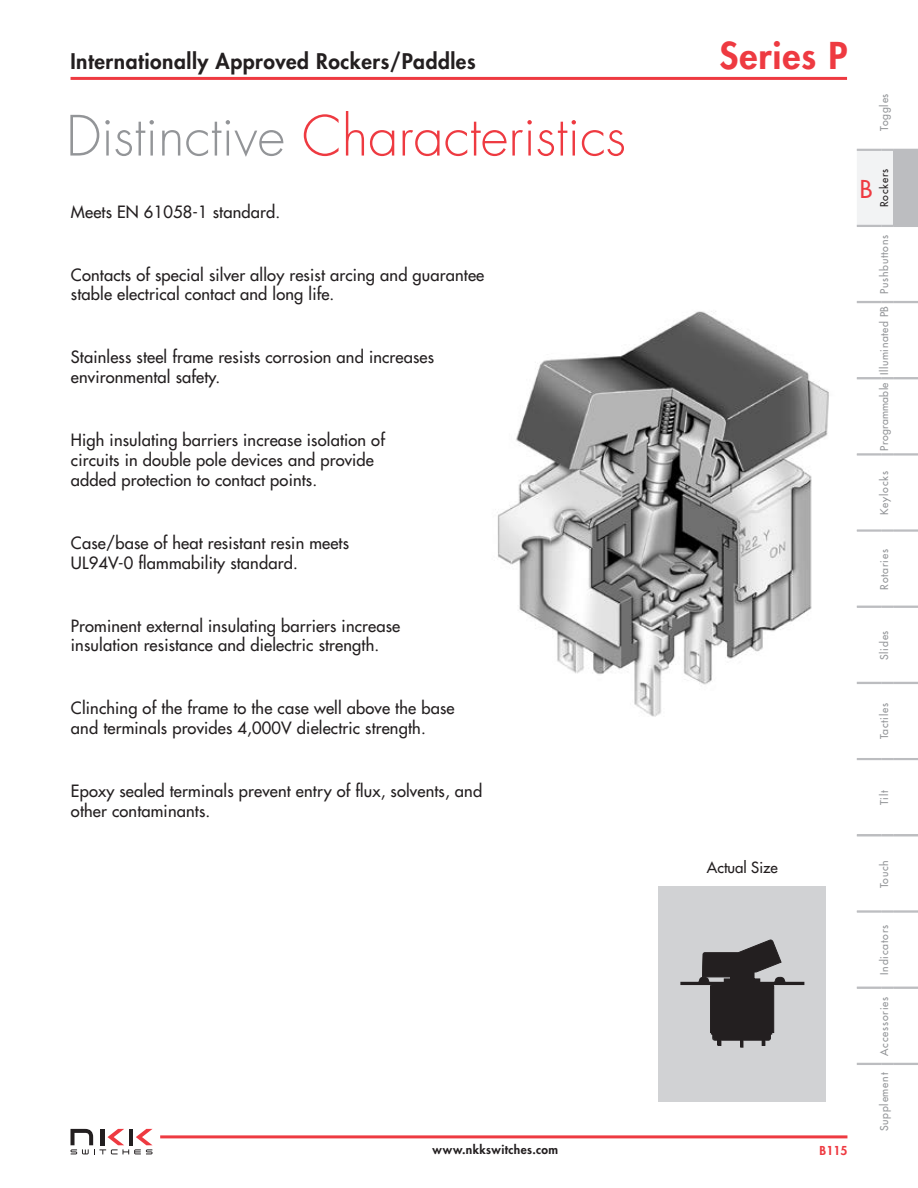
<style>
.page{position:relative;width:918px;height:1188px;background:#fff}
.page>*{position:absolute;margin:0;border:0;box-sizing:border-box;transform-origin:0 0}
.t1{font:300 54px "Futura Std";color:#ee3a41}
.t2{font:800 36px "Futura Std";letter-spacing:.025em;color:#ee3a41}
.t3{font:500 24px "Futura Std";color:#ee3a41}
.t4{font:800 21px "Futura Std";letter-spacing:.025em;color:#231f20}
.t5{font:500 16.5px/19.8px "Futura Std";letter-spacing:.01em;color:#231f20}
.t6{font:500 15px "Futura Std";color:#231f20}
.t7{font:800 12px "Futura Std";letter-spacing:.035em;color:#231f20}
.t8{font:800 12px "Futura Std";color:#ee3a41}
.t9{font:500 10.5px "Futura Std";letter-spacing:.075em;color:#939598}
.t10{font:500 10.5px "Futura Std";letter-spacing:.05em;color:#939598}
.t11{font:500 10.5px "Futura Std";letter-spacing:.025em;color:#939598}
.t12{font:500 10.5px "Futura Std";letter-spacing:.075em;color:#231f20}
.s1{color:#939598}
</style>
<div class="page">
<hr style="left:71px;top:77px;width:776px;height:3px;background:#ee3a41">
<svg style="left:71px;top:1129px;width:82px;height:25px"></svg>
<hr style="left:160px;top:1135px;width:687px;height:3px;background:#ee3a41">
<hr style="left:857px;top:911px;width:24px;height:2px;background:#bcbdc0">
<hr style="left:893px;top:911px;width:25px;height:2px;background:#bcbdc0">
<svg style="left:857px;top:987px;width:36px;height:2px"></svg>
<hr style="left:893px;top:987px;width:25px;height:2px;background:#bcbdc0">
<svg style="left:857px;top:1063px;width:61px;height:2px"></svg>
<hr style="left:857px;top:454px;width:24px;height:2px;background:#bcbdc0">
<hr style="left:857px;top:529px;width:24px;height:2px;background:#bcbdc0">
<hr style="left:893px;top:454px;width:25px;height:2px;background:#bcbdc0">
<hr style="left:893px;top:529px;width:25px;height:2px;background:#bcbdc0">
<hr style="left:857px;top:530px;width:24px;height:2px;background:#bcbdc0">
<svg style="left:881px;top:529px;width:12px;height:3px"></svg>
<hr style="left:893px;top:530px;width:25px;height:2px;background:#bcbdc0">
<svg style="left:857px;top:301px;width:61px;height:2px"></svg>
<svg style="left:857px;top:606px;width:36px;height:2px"></svg>
<hr style="left:893px;top:606px;width:25px;height:2px;background:#bcbdc0">
<svg style="left:857px;top:682px;width:61px;height:2px"></svg>
<hr style="left:857px;top:453px;width:24px;height:2px;background:#bcbdc0">
<svg style="left:881px;top:453px;width:12px;height:3px"></svg>
<svg style="left:857px;top:377px;width:61px;height:2px"></svg>
<hr style="left:893px;top:453px;width:25px;height:2px;background:#bcbdc0">
<svg style="left:857px;top:149px;width:61px;height:78px"></svg>
<hr style="left:893px;top:149px;width:25px;height:2px;background:#bcbdc0">
<hr style="left:857px;top:910px;width:24px;height:2px;background:#bcbdc0">
<svg style="left:881px;top:910px;width:12px;height:3px"></svg>
<hr style="left:893px;top:910px;width:25px;height:2px;background:#bcbdc0">
<svg style="left:857px;top:834px;width:36px;height:2px"></svg>
<svg style="left:857px;top:758px;width:61px;height:2px"></svg>
<hr style="left:893px;top:834px;width:25px;height:2px;background:#bcbdc0">
<img style="left:497px;top:311px;width:332px;height:406px">
<div style="left:659px;top:886px;width:167px;height:216px;background:#d1d2d4"></div>
<svg style="left:692px;top:940px;width:100px;height:108px"></svg>
<div style="left:681px;top:982px;width:123px;height:3px;border:1px solid #231f20"></div>
<p class="t4" style="left:70px;top:51px;width:407px">Internationally Approved Rockers/Paddles</p>
<h2 class="t2" style="left:720px;top:38px;width:129px">Series P</h2>
<h1 class="t1" style="left:66px;top:110px;width:562px"><span class="s1">Distinctive</span> Characteristics</h1>
<p class="t5" style="left:71px;top:203px;width:211px">Meets EN 61058-1 standard.</p>
<p class="t5" style="left:71px;top:266px;width:415px">Contacts of special silver alloy resist arcing and guarantee stable electrical contact and long life.</p>
<p class="t5" style="left:71px;top:348px;width:365px">Stainless steel frame resists corrosion and increases environmental safety.</p>
<p class="t5" style="left:71px;top:431px;width:315px">High insulating barriers increase isolation of circuits in double pole devices and provide added protection to contact points.</p>
<p class="t5" style="left:71px;top:534px;width:280px">Case/base of heat resistant resin meets<br>UL94V-0 flammability standard.</p>
<p class="t5" style="left:71px;top:617px;width:331px">Prominent external insulating barriers increase insulation resistance and dielectric strength.</p>
<p class="t9" style="left:879px;top:131px;width:39px;rotate:-90deg">Toggles</p>
<h3 class="t3" style="left:860px;top:177px;width:14px">B</h3>
<p class="t12" style="left:879px;top:207px;width:40px;rotate:-90deg">Rockers</p>
<p class="t9" style="left:879px;top:294px;width:61px;rotate:-90deg">Pushbuttons</p>
<p class="t10" style="left:879px;top:375px;width:70px;rotate:-90deg">Illuminated PB</p>
<p class="t11" style="left:879px;top:451px;width:70px;rotate:-90deg">Programmable</p>
<p class="t9" style="left:879px;top:515px;width:45px;rotate:-90deg">Keylocks</p>
<p class="t9" style="left:879px;top:590px;width:42px;rotate:-90deg">Rotaries</p>
<p class="t9" style="left:879px;top:660px;width:31px;rotate:-90deg">Slides</p>
<p class="t5" style="left:71px;top:699px;width:385px">Clinching of the frame to the case well above the base and terminals provides 4,000V dielectric strength.</p>
<p class="t9" style="left:879px;top:739px;width:38px;rotate:-90deg">Tactiles</p>
<p class="t5" style="left:71px;top:782px;width:413px">Epoxy sealed terminals prevent entry of flux, solvents, and other contaminants.</p>
<p class="t7" style="left:433px;top:1144px;width:127px">www.nkkswitches.com</p>
<p class="t6" style="left:707px;top:860px;width:73px">Actual Size</p>
<p class="t8" style="left:820px;top:1144px;width:29px">B115</p>
<p class="t9" style="left:879px;top:805px;width:16px;rotate:-90deg">Tilt</p>
<p class="t9" style="left:879px;top:888px;width:30px;rotate:-90deg">Touch</p>
<p class="t9" style="left:879px;top:975px;width:51px;rotate:-90deg">Indicators</p>
<p class="t9" style="left:879px;top:1056px;width:60px;rotate:-90deg">Accessories</p>
<p class="t9" style="left:879px;top:1131px;width:60px;rotate:-90deg">Supplement</p>
</div>
